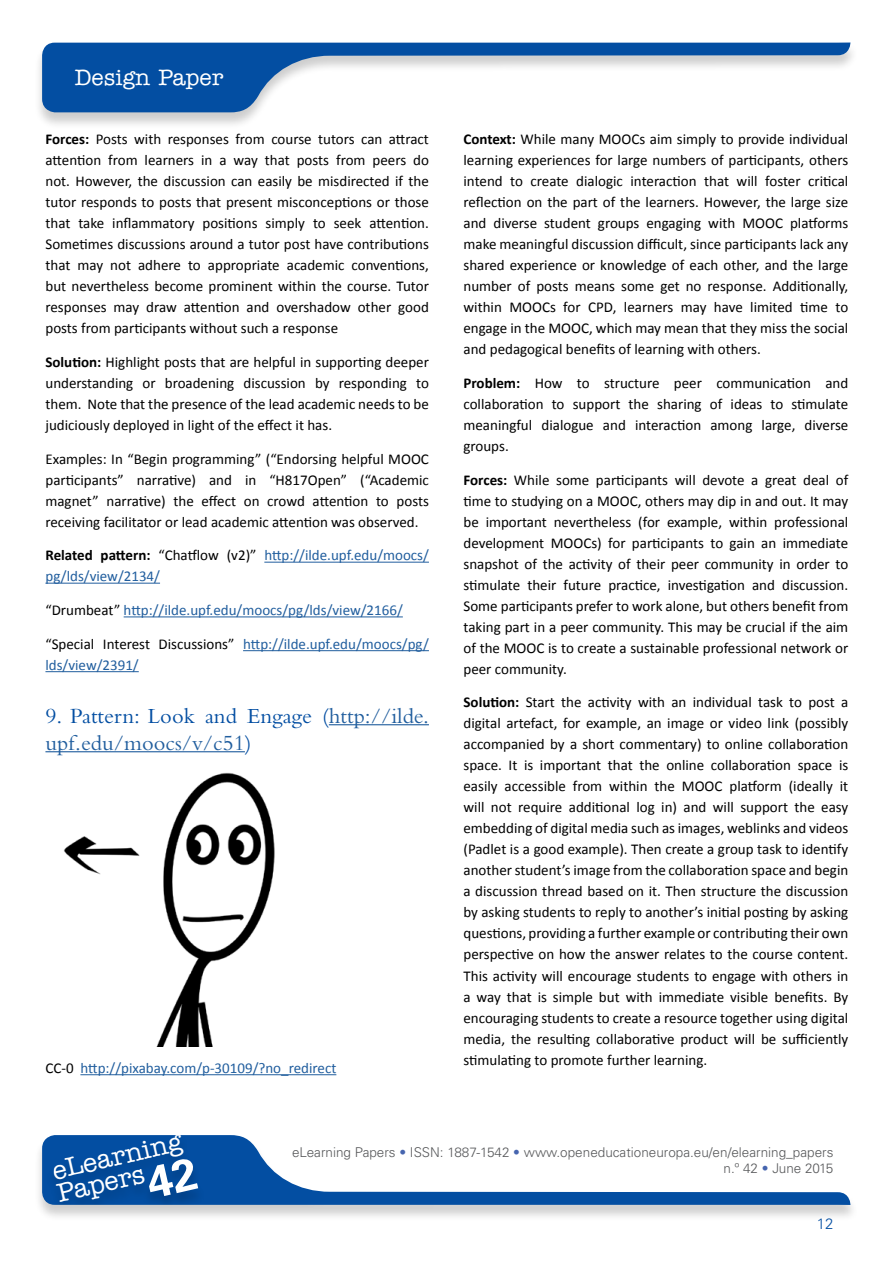
<style>
.page{position:relative;width:893px;height:1263px;background:#fff}
.page>*{position:absolute;margin:0;border:0;box-sizing:border-box;transform-origin:0 0}
.t1{font:500 26.25px/23.1px "American Typewriter Std";color:#fff}
.t2{font:22.5px/27px "Bembo Std";color:#215e9e}
.t3{font:500 22.5px "American Typewriter Std";color:#fff}
.t4{font:15px/21px "Calibri";color:#000;text-align:justify}
.t5{font:15px/21px "Calibri";color:#215e9e}
.t6{font:300 15px "Univers LT Std";color:#034ea2}
.t7{font:300 13.5px/16.2px "Univers LT Std";color:#58595b;text-align:right}
.s1{font-weight:700}
.s2{font-weight:700;color:#000}
.s3{color:#000}
.s4{color:#034ea2}
.s5{font-family:"Univers LT Std";font-weight:700;font-size:45px}
.s6{color:#4665af}
</style>
<div class="page">
<div style="left:33px;top:1135px;width:825px;height:87px;background:#000;opacity:.2"></div>
<svg style="left:42px;top:1135px;width:808px;height:70px"></svg>
<div style="left:46px;top:1135px;width:160px;height:70px;background:#024b9c"></div>
<div style="left:33px;top:42px;width:825px;height:87px;background:#000;opacity:.2"></div>
<svg style="left:42px;top:43px;width:808px;height:69px"></svg>
<hr style="left:264px;top:562px;width:165px;height:1px;background:#215e9e">
<hr style="left:45px;top:583px;width:115px;height:1px;background:#215e9e">
<hr style="left:124px;top:616px;width:279px;height:1px;background:#215e9e">
<hr style="left:243px;top:650px;width:186px;height:1px;background:#215e9e">
<hr style="left:45px;top:671px;width:94px;height:1px;background:#215e9e">
<hr style="left:329px;top:724px;width:100px;height:1px;background:#215e9e">
<hr style="left:45px;top:751px;width:200px;height:1px;background:#215e9e">
<hr style="left:80px;top:1074px;width:256px;height:1px;background:#215e9e">
<img style="left:63px;top:772px;width:212px;height:274px">
<h2 class="t3" style="left:75px;top:65px;width:150px">Design Paper</h2>
<p class="t4" style="left:45px;top:129px;width:385px"><span class="s1">Forces:</span> Posts with responses from course tutors can attract attention from learners in a way that posts from peers do not. However, the discussion can easily be misdirected if the tutor responds to posts that present misconceptions or those that take inflammatory positions simply to seek attention.<br>Sometimes discussions around a tutor post have contributions that may not adhere to appropriate academic conventions, but nevertheless become prominent within the course. Tutor responses may draw attention and overshadow other good posts from participants without such a response</p>
<p class="t4" style="left:45px;top:351px;width:385px"><span class="s1">Solution:</span> Highlight posts that are helpful in supporting deeper understanding or broadening discussion by responding to them. Note that the presence of the lead academic needs to be judiciously deployed in light of the effect it has.</p>
<p class="t4" style="left:45px;top:448px;width:385px">Examples: In “Begin programming” (“Endorsing helpful MOOC participants” narrative) and in “H817Open” (“Academic magnet” narrative) the effect on crowd attention to posts receiving facilitator or lead academic attention was observed.</p>
<p class="t5" style="left:45px;top:545px;width:385px"><span class="s2">Related pattern:</span> <span class="s3">“Chatflow (v2)”</span> http://ilde.upf.edu/moocs/ pg/lds/view/2134/</p>
<p class="t5" style="left:45px;top:600px;width:359px"><span class="s3">“Drumbeat”</span> http://ilde.upf.edu/moocs/pg/lds/view/2166/</p>
<p class="t5" style="left:45px;top:633px;width:385px"><span class="s3">“Special Interest Discussions”</span> http://ilde.upf.edu/moocs/pg/ lds/view/2391/</p>
<h2 class="t2" style="left:45px;top:701px;width:385px"><span class="s4">9. Pattern: Look and Engage (</span>http://ilde. upf.edu/moocs/v/c51<span class="s4">)</span></h2>
<p class="t5" style="left:45px;top:1057px;width:292px"><span class="s3">CC-0</span> http://pixabay.com/p-30109/?no_redirect</p>
<p class="t4" style="left:463px;top:129px;width:386px"><span class="s1">Context:</span> While many MOOCs aim simply to provide individual learning experiences for large numbers of participants, others intend to create dialogic interaction that will foster critical reflection on the part of the learners. However, the large size and diverse student groups engaging with MOOC platforms make meaningful discussion difficult, since participants lack any shared experience or knowledge of each other, and the large number of posts means some get no response. Additionally, within MOOCs for CPD, learners may have limited time to engage in the MOOC, which may mean that they miss the social and pedagogical benefits of learning with others.</p>
<p class="t4" style="left:463px;top:372px;width:386px"><span class="s1">Problem:</span> How to structure peer communication and collaboration to support the sharing of ideas to stimulate meaningful dialogue and interaction among large, diverse groups.</p>
<p class="t4" style="left:463px;top:469px;width:386px"><span class="s1">Forces:</span> While some participants will devote a great deal of time to studying on a MOOC, others may dip in and out. It may be important nevertheless (for example, within professional development MOOCs) for participants to gain an immediate snapshot of the activity of their peer community in order to stimulate their future practice, investigation and discussion.<br>Some participants prefer to work alone, but others benefit from taking part in a peer community. This may be crucial if the aim of the MOOC is to create a sustainable professional network or peer community.</p>
<p class="t4" style="left:463px;top:692px;width:386px"><span class="s1">Solution:</span> Start the activity with an individual task to post a digital artefact, for example, an image or video link (possibly accompanied by a short commentary) to online collaboration space. It is important that the online collaboration space is easily accessible from within the MOOC platform (ideally it will not require additional log in) and will support the easy embedding of digital media such as images, weblinks and videos (Padlet is a good example). Then create a group task to identify another student’s image from the collaboration space and begin a discussion thread based on it. Then structure the discussion by asking students to reply to another’s initial posting by asking questions, providing a further example or contributing their own perspective on how the answer relates to the course content.<br>This activity will encourage students to engage with others in a way that is simple but with immediate visible benefits. By encouraging students to create a resource together using digital media, the resulting collaborative product will be sufficiently stimulating to promote further learning.</p>
<h1 class="t1" style="left:50px;top:1160px;width:141px;rotate:-13deg">eLearning<br>Papers<span class="s5">42</span></h1>
<p class="t7" style="left:292px;top:1144px;width:543px">eLearning Papers <span class="s6">•</span> ISSN: 1887-1542 <span class="s6">•</span> www.openeducationeuropa.eu/en/elearning_papers n.º 42 <span class="s6">•</span> June 2015</p>
<p class="t6" style="left:817px;top:1215px;width:18px">12</p>
</div>
